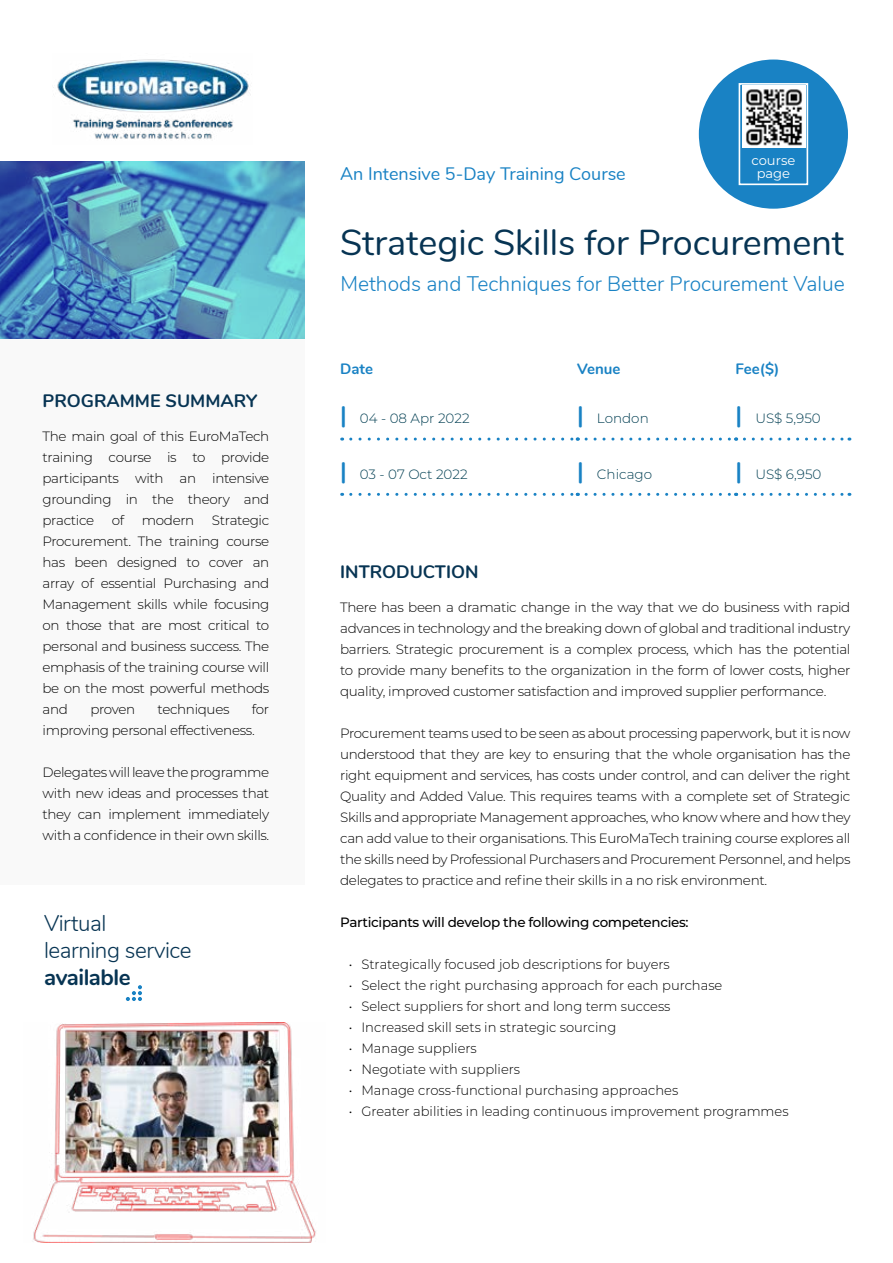
<style>
.page{position:relative;width:893px;height:1263px;background:#fff}
.page>*{position:absolute;margin:0;border:0;box-sizing:border-box;transform-origin:0 0}
.t1{font:36px "Nunito";color:#073453}
.t2{font:300 22.35px/26.8px "Nunito";letter-spacing:-.02em;color:#073453}
.t3{font:700 22.35px "Nunito";letter-spacing:-.02em;color:#073453}
.t4{font:300 21px "Nunito";color:#1982c4}
.t5{font:18px "Nunito";color:#1982c4}
.t6{font:700 18px "Nunito";color:#073453}
.t7{font:700 15px "Nunito";color:#1982c4}
.t8{font:300 13.5px/21px "Montserrat";letter-spacing:-.015em;color:#000;text-align:justify}
.t9{font:300 13.5px "Montserrat";color:#003e52}
.t10{font:500 13.5px "Montserrat";letter-spacing:-.025em;color:#000}
.t11{font:13.05px/13px "Montserrat";color:#fff;text-align:center}
.s1{font-family:"Nunito";font-weight:700;font-size:24px;color:#1982c4}
</style>
<div class="page">
<svg style="left:0;top:162px;width:305px;height:177px;background:#5092be"></svg>
<div style="left:0;top:340px;width:305px;height:545px;background:#f9f9f9"></div>
<div style="left:699px;top:60px;width:149px;height:149px;background:#1982c4;border-radius:50%"></div>
<div style="left:739px;top:83px;width:69px;height:102px;border:2px solid #fff"></div>
<img style="left:53px;top:59px;width:198px;height:80px">
<img style="left:742px;top:86px;width:63px;height:62px">
<svg style="left:351px;top:438px;width:227px;height:3px"></svg>
<svg style="left:586px;top:438px;width:151px;height:3px"></svg>
<svg style="left:744px;top:438px;width:106px;height:3px"></svg>
<svg style="left:351px;top:493px;width:227px;height:3px"></svg>
<svg style="left:586px;top:493px;width:151px;height:3px"></svg>
<svg style="left:744px;top:493px;width:106px;height:3px"></svg>
<svg style="left:126px;top:985px;width:16px;height:16px"></svg>
<img style="left:33px;top:1022px;width:283px;height:220px">
<h3 class="t6" style="left:43px;top:387px;width:216px">PROGRAMME SUMMARY</h3>
<p class="t8" style="left:43px;top:426px;width:228px">The main goal of this EuroMaTech training course is to provide participants with an intensive grounding in the theory and practice</p>
<p class="t8" style="left:112px;top:510px;width:14px">of</p>
<p class="t8" style="left:142px;top:510px;width:54px">modern</p>
<p class="t8" style="left:43px;top:510px;width:228px;text-indent:169px">Strategic Procurement. The training course has been designed to cover an array of essential Purchasing and Management skills while focusing on those that are most critical to personal and business success. The emphasis of the training course will be on the most powerful methods and</p>
<p class="t8" style="left:43px;top:699px;width:228px;text-indent:209px">for improving personal effectiveness.</p>
<p class="t8" style="left:43px;top:762px;width:228px">Delegates will leave the programme with new ideas and processes that they can implement immediately with a confidence in their own skills.</p>
<p class="t8" style="left:90px;top:699px;width:46px">proven</p>
<p class="t8" style="left:158px;top:699px;width:73px">techniques</p>
<h2 class="t2" style="left:44px;top:909px;width:149px">Virtual<br>learning service</h2>
<h2 class="t3" style="left:44px;top:961px;width:88px">available</h2>
<h3 class="t5" style="left:340px;top:160px;width:287px">An Intensive 5-Day Training Course</h3>
<p class="t11" style="left:751px;top:153px;width:45px">course page</p>
<h1 class="t1" style="left:340px;top:216px;width:505px">Strategic Skills for Procurement</h1>
<h3 class="t4" style="left:340px;top:269px;width:506px">Methods and Techniques for Better Procurement Value</h3>
<p class="t7" style="left:340px;top:358px;width:34px">Date</p>
<p class="t7" style="left:577px;top:358px;width:45px">Venue</p>
<p class="t7" style="left:736px;top:358px;width:45px">Fee($)</p>
<p class="t9" style="left:340px;top:409px;width:131px"><span class="s1">|</span> 04 - 08 Apr 2022</p>
<p class="t9" style="left:577px;top:409px;width:73px"><span class="s1">|</span> London</p>
<p class="t9" style="left:736px;top:409px;width:87px"><span class="s1">|</span> US$ 5,950</p>
<p class="t9" style="left:340px;top:465px;width:129px"><span class="s1">|</span> 03 - 07 Oct 2022</p>
<p class="t9" style="left:577px;top:465px;width:76px"><span class="s1">|</span> Chicago</p>
<p class="t9" style="left:736px;top:465px;width:87px"><span class="s1">|</span> US$ 6,950</p>
<h3 class="t6" style="left:340px;top:558px;width:140px">INTRODUCTION</h3>
<p class="t8" style="left:340px;top:596px;width:512px">There has been a dramatic change in the way that we do business with rapid advances in technology and the breaking down of global and traditional industry barriers. Strategic procurement is a complex process, which has the potential to provide many benefits to the organization in the form of lower costs, higher quality, improved customer satisfaction and improved supplier performance.</p>
<p class="t8" style="left:340px;top:722px;width:512px">Procurement teams used to be seen as about processing paperwork, but it is now understood that they are key to ensuring that the whole organisation has the right equipment and services, has costs under control, and can deliver the right Quality and Added Value. This requires teams with a complete set of Strategic Skills and appropriate Management approaches, who know where and how they can add value to their organisations. This EuroMaTech training course explores all the skills need by Professional Purchasers and Procurement Personnel, and helps delegates to practice and refine their skills in a no risk environment.</p>
<p class="t10" style="left:340px;top:913px;width:350px">Participants will develop the following competencies:</p>
<p class="t8" style="left:349px;top:953px;width:323px">• Strategically focused job descriptions for buyers</p>
<p class="t8" style="left:349px;top:974px;width:375px">• Select the right purchasing approach for each purchase</p>
<p class="t8" style="left:349px;top:995px;width:323px">• Select suppliers for short and long term success</p>
<p class="t8" style="left:349px;top:1016px;width:269px">• Increased skill sets in strategic sourcing</p>
<p class="t8" style="left:349px;top:1037px;width:130px">• Manage suppliers</p>
<p class="t8" style="left:349px;top:1058px;width:173px">• Negotiate with suppliers</p>
<p class="t8" style="left:349px;top:1079px;width:331px">• Manage cross-functional purchasing approaches</p>
<p class="t8" style="left:349px;top:1100px;width:441px">• Greater abilities in leading continuous improvement programmes</p>
</div>
